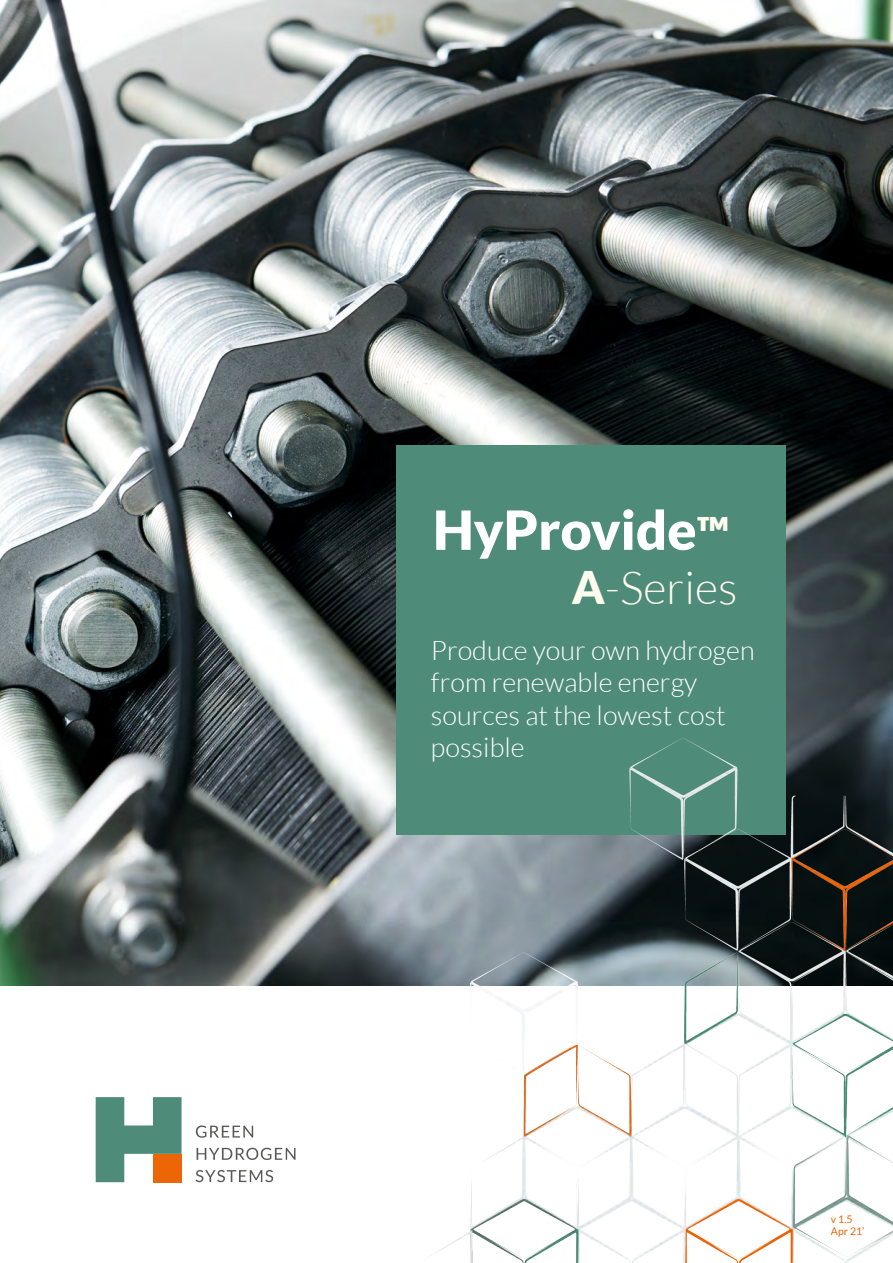
<style>
.page{position:relative;width:893px;height:1263px;background:#fff}
.page>*{position:absolute;margin:0;border:0;box-sizing:border-box;transform-origin:0 0}
.t1{font:900 54px "Lato";color:#fff}
.t2{font:300 45px "Lato";color:#fefcee}
.t3{font:300 27px/32.4px "Lato";color:#fff}
.t4{font:10.5px/12.6px "Lato";color:#ec6608}
.s1{font-size:45px;color:#fefcee}
.s2{font-weight:900}
</style>
<div class="page">
<img style="left:0;top:1px;width:892px;height:984px">
<div style="left:396px;top:445px;width:390px;height:390px;background:#4e8b79"></div>
<img style="left:389px;top:722px;width:504px;height:541px">
<svg style="left:196px;top:1125px;width:57px;height:13px"></svg>
<svg style="left:197px;top:1148px;width:98px;height:12px"></svg>
<svg style="left:196px;top:1170px;width:77px;height:12px"></svg>
<svg style="left:96px;top:1097px;width:86px;height:85px"></svg>
<h1 class="t1" style="left:433px;top:498px;width:298px">HyProvide<span class="s1">™</span></h1>
<h2 class="t2" style="left:572px;top:563px;width:167px"><span class="s2">A</span>-Series</h2>
<p class="t3" style="left:431px;top:634px;width:325px">Produce your own hydrogen from renewable energy sources at the lowest cost possible</p>
<p class="t4" style="left:831px;top:1212px;width:35px">v 1.5<br>Apr 21’</p>
</div>
